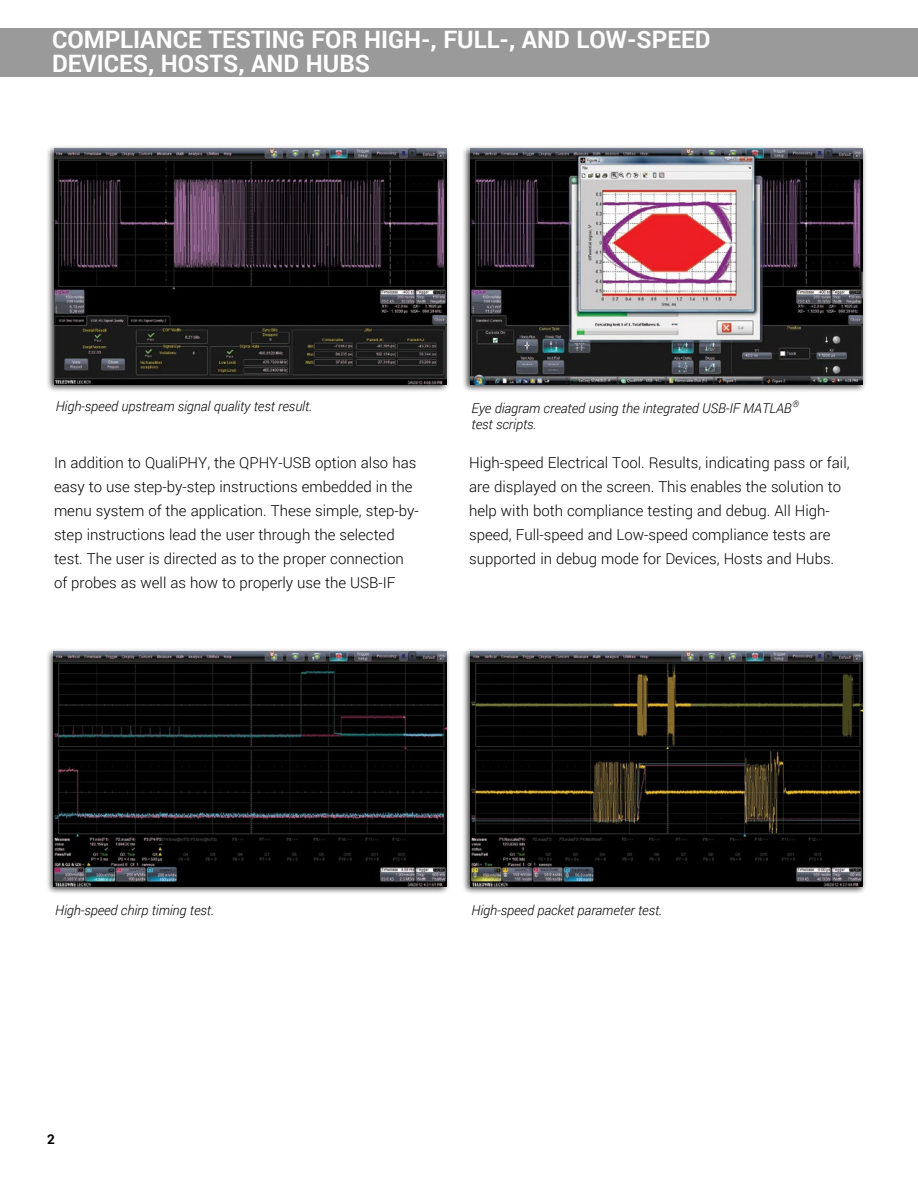
<style>
.page{position:relative;width:918px;height:1188px;background:#fff}
.page>*{position:absolute;margin:0;border:0;box-sizing:border-box;transform-origin:0 0}
.t1{font:700 24px/24px "Roboto";color:#fff}
.t2{font:300 15px/24px "Roboto";color:#000}
.t3{font:italic 300 13.5px/16.2px "Roboto";letter-spacing:-.005em;color:#000}
.t4{font:700 13.5px "Roboto";color:#000}
.s1{font-size:12.45px}
</style>
<div class="page">
<div style="left:0;top:28px;width:918px;height:49px;background:#9a9a9a"></div>
<div style="left:46px;top:647px;width:405px;height:248px;background:#000;opacity:.75"></div>
<img style="left:54px;top:651px;width:393px;height:236px">
<div style="left:462px;top:647px;width:405px;height:248px;background:#000;opacity:.75"></div>
<img style="left:470px;top:651px;width:393px;height:236px">
<div style="left:46px;top:145px;width:405px;height:248px;background:#000;opacity:.75"></div>
<img style="left:54px;top:148px;width:393px;height:236px">
<div style="left:462px;top:145px;width:405px;height:248px;background:#000;opacity:.75"></div>
<img style="left:470px;top:148px;width:393px;height:236px">
<h1 class="t1" style="left:52px;top:27px;width:660px">COMPLIANCE TESTING FOR HIGH-, FULL-, AND LOW-SPEED<br>DEVICES, HOSTS, AND HUBS</h1>
<p class="t3" style="left:56px;top:398px;width:258px">High-speed upstream signal quality test result.</p>
<p class="t3" style="left:472px;top:399px;width:329px">Eye diagram created using the integrated USB-IF MATLAB<sup>® </sup>test scripts<span class="s1">.</span></p>
<p class="t2" style="left:54px;top:450px;width:366px">In addition to QualiPHY, the QPHY-USB option also has easy to use step-by-step instructions embedded in the menu system of the application. These simple, step-by&shy;step instructions lead the user through the selected test. The user is directed as to the proper connection of probes as well as how to properly use the USB-IF</p>
<p class="t2" style="left:469px;top:450px;width:382px">High-speed Electrical Tool. Results, indicating pass or fail, are displayed on the screen. This enables the solution to help with both compliance testing and debug. All High&shy;speed, Full-speed and Low-speed compliance tests are supported in debug mode for Devices, Hosts and Hubs.</p>
<p class="t3" style="left:55px;top:901px;width:161px">High-speed chirp timing test.</p>
<p class="t3" style="left:472px;top:901px;width:192px">High-speed packet parameter test.</p>
<p class="t4" style="left:47px;top:1130px;width:9px">2</p>
</div>
